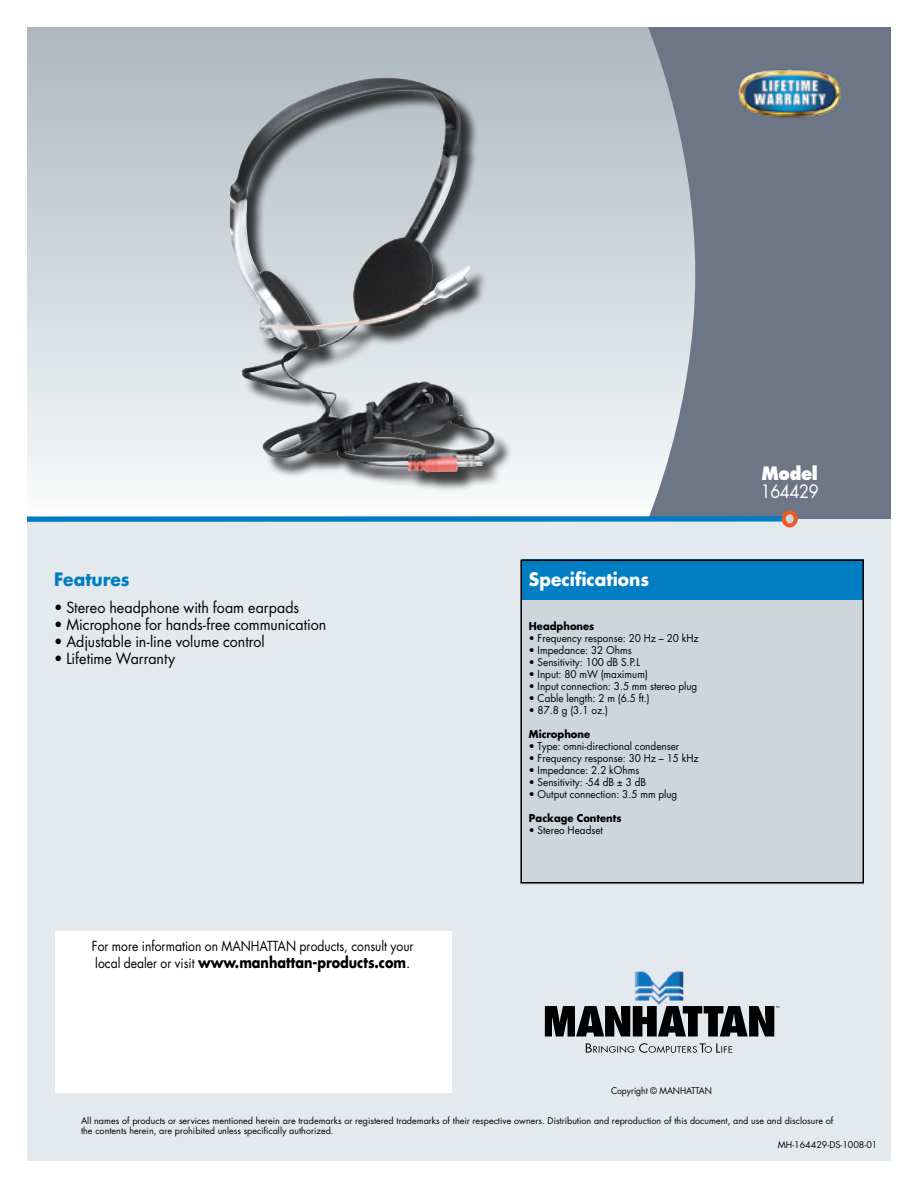
<style>
.page{position:relative;width:918px;height:1188px;background:#fff}
.page>*{position:absolute;margin:0;border:0;box-sizing:border-box;transform-origin:0 0}
.t1{font:700 18px "Futura Std";color:#fff;scale:.95 1}
.t2{font:700 18px "Futura Std";color:#007dc3;scale:.95 1}
.t3{font:18px "Futura Std";letter-spacing:-.025em;color:#fff;scale:.9 1}
.t4{font:800 18px "Futura Std";letter-spacing:-.025em;color:#fff;scale:.9 1}
.t5{font:15px "Futura Std";color:#000;scale:.95 1}
.t6{font:700 15px "Futura Std";color:#000;scale:.85 1}
.t7{font:13.5px "Futura Std";color:#000;scale:.9 1}
.t8{font:10.5px "Futura Std";color:#000;scale:.95 1}
.t9{font:700 10.5px "Futura Std";color:#000;scale:.95 1}
.t10{font:9px/10.5px "Futura Std";color:#000}
.t11{font:9px "Futura Std";color:#000;scale:.95 1}
.s1{font-weight:400;font-size:13.5px}
.s2{font-weight:400}
</style>
<div class="page">
<div style="left:27px;top:27px;width:675px;height:491px;background:linear-gradient(to bottom,#abb8bf,#f9fbfc)"></div>
<svg style="left:648px;top:27px;width:243px;height:492px;background:#7a8391"></svg>
<div style="left:27px;top:519px;width:864px;height:642px;background:#e3e9ec"></div>
<div style="left:520px;top:560px;width:344px;height:324px;background:#ccd6db"></div>
<div style="left:27px;top:516px;width:756px;height:6px;background:#007cc2"></div>
<div style="left:784px;top:512px;width:12px;height:13px;background:#ccd6db;border-radius:50%"></div>
<div style="left:782px;top:510px;width:16px;height:17px;border:4px solid #f15822;border-radius:50%"></div>
<div style="left:522px;top:560px;width:342px;height:40px;background:#007dc3"></div>
<div style="left:520px;top:560px;width:344px;height:324px;border:2px solid #000"></div>
<div style="left:55px;top:931px;width:396px;height:162px;background:#fff"></div>
<img style="left:738px;top:69px;width:103px;height:49px">
<svg style="left:545px;top:1006px;width:234px;height:31px"></svg>
<img style="left:635px;top:971px;width:16px;height:30px">
<img style="left:651px;top:979px;width:16px;height:26px">
<img style="left:667px;top:971px;width:16px;height:30px">
<svg style="left:586px;top:1043px;width:146px;height:10px"></svg>
<div style="left:232px;top:79px;width:395px;height:480px;background:#000;opacity:.75"></div>
<img style="left:230px;top:77px;width:267px;height:396px">
<h1 class="t2" style="left:54px;top:568px;width:81px">Features</h1>
<h2 class="t5" style="left:54px;top:598px;width:260px">• Stereo headphone with foam earpads</h2>
<h2 class="t5" style="left:54px;top:615px;width:288px">• Microphone for hands-free communication</h2>
<h2 class="t5" style="left:54px;top:632px;width:223px">• Adjustable in-line volume control</h2>
<h2 class="t5" style="left:54px;top:649px;width:129px">• Lifetime Warranty</h2>
<p class="t7" style="left:92px;top:938px;width:359px">For more information on MANHATTAN products, consult your</p>
<h2 class="t6" style="left:95px;top:952px;width:372px"><span class="s1">local dealer or visit</span> www.manhattan-products.com<span class="s2">.</span></h2>
<h1 class="t1" style="left:529px;top:567px;width:128px">Specifications</h1>
<p class="t9" style="left:529px;top:619px;width:70px">Headphones</p>
<p class="t8" style="left:529px;top:631px;width:180px">• Frequency response: 20 Hz – 20 kHz</p>
<p class="t8" style="left:529px;top:643px;width:110px">• Impedance: 32 Ohms</p>
<p class="t8" style="left:529px;top:655px;width:119px">• Sensitivity: 100 dB S.P.L</p>
<p class="t8" style="left:529px;top:667px;width:127px">• Input: 80 mW (maximum)</p>
<p class="t8" style="left:529px;top:679px;width:179px">• Input connection: 3.5 mm stereo plug</p>
<p class="t8" style="left:529px;top:691px;width:129px">• Cable length: 2 m (6.5 ft.)</p>
<p class="t8" style="left:529px;top:703px;width:85px">• 87.8 g (3.1 oz.)</p>
<p class="t9" style="left:529px;top:727px;width:66px">Microphone</p>
<p class="t8" style="left:529px;top:739px;width:160px">• Type: omni-directional condenser</p>
<p class="t8" style="left:529px;top:751px;width:180px">• Frequency response: 30 Hz – 15 kHz</p>
<p class="t8" style="left:529px;top:763px;width:118px">• Impedance: 2.2 kOhms</p>
<p class="t8" style="left:529px;top:775px;width:125px">• Sensitivity: -54 dB ± 3 dB</p>
<p class="t8" style="left:529px;top:787px;width:158px">• Output connection: 3.5 mm plug</p>
<p class="t9" style="left:529px;top:811px;width:99px">Package Contents</p>
<p class="t8" style="left:529px;top:823px;width:79px">• Stereo Headset</p>
<h1 class="t4" style="left:761px;top:462px;width:64px">Model</h1>
<h1 class="t3" style="left:761px;top:480px;width:66px">164429</h1>
<p class="t11" style="left:611px;top:1084px;width:108px">Copyright © MANHATTAN</p>
<p class="t10" style="left:81px;top:1115px;width:754px">All names of products or services mentioned herein are trademarks or registered trademarks of their respective owners. Distribution and reproduction of this document, and use and disclosure of the contents herein, are prohibited unless specifically authorized.</p>
<p class="t10" style="left:778px;top:1139px;width:101px">MH-164429-DS-1008-01</p>
</div>
